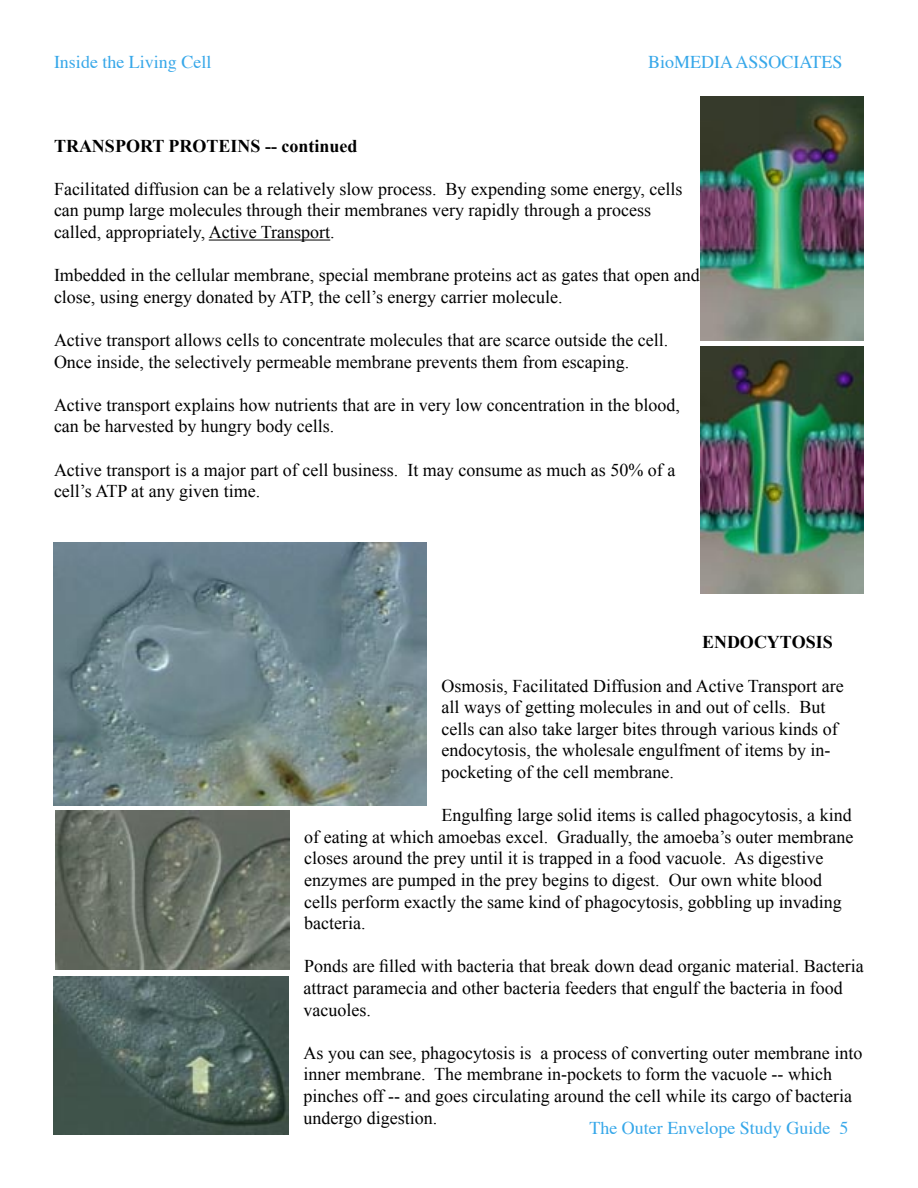
<style>
.page{position:relative;width:918px;height:1188px;background:#fff}
.page>*{position:absolute;margin:0;border:0;box-sizing:border-box;transform-origin:0 0}
.t1{font:18px/21.6px "Times New Roman";color:#000}
.t2{font:18px "Times";color:#36a7e9}
.t3{font:700 18px "Times New Roman";color:#000}
</style>
<div class="page">
<hr style="left:209px;top:240px;width:121px;height:1px;background:#000">
<img style="left:701px;top:96px;width:163px;height:244px">
<img style="left:701px;top:347px;width:163px;height:247px">
<img style="left:54px;top:543px;width:373px;height:262px">
<img style="left:55px;top:810px;width:234px;height:160px">
<img style="left:54px;top:977px;width:235px;height:157px">
<p class="t2" style="left:54px;top:50px;width:159px">Inside the Living Cell</p>
<p class="t2" style="left:648px;top:50px;width:196px">BioMEDIA ASSOCIATES</p>
<p class="t3" style="left:54px;top:135px;width:305px">TRANSPORT PROTEINS -- continued</p>
<p class="t1" style="left:54px;top:178px;width:630px">Facilitated diffusion can be a relatively slow process. By expending some energy, cells can pump large molecules through their membranes very rapidly through a process called, appropriately, Active Transport.</p>
<p class="t1" style="left:54px;top:264px;width:647px">Imbedded in the cellular membrane, special membrane proteins act as gates that open and close, using energy donated by ATP, the cell’s energy carrier molecule.</p>
<p class="t1" style="left:54px;top:329px;width:616px">Active transport allows cells to concentrate molecules that are scarce outside the cell.<br>Once inside, the selectively permeable membrane prevents them from escaping.</p>
<p class="t1" style="left:54px;top:394px;width:627px">Active transport explains how nutrients that are in very low concentration in the blood, can be harvested by hungry body cells.</p>
<p class="t1" style="left:54px;top:459px;width:623px">Active transport is a major part of cell business. It may consume as much as 50% of a cell’s ATP at any given time.</p>
<p class="t3" style="left:702px;top:632px;width:132px">ENDOCYTOSIS</p>
<p class="t1" style="left:442px;top:675px;width:404px">Osmosis, Facilitated Diffusion and Active Transport are all ways of getting molecules in and out of cells. But cells can also take larger bites through various kinds of endocytosis, the wholesale engulfment of items by in&shy;pocketing of the cell membrane.</p>
<p class="t1" style="left:304px;top:804px;width:551px;text-indent:137px">Engulfing large solid items is called phagocytosis, a kind of eating at which amoebas excel. Gradually, the amoeba’s outer membrane closes around the prey until it is trapped in a food vacuole. As digestive enzymes are pumped in the prey begins to digest. Our own white blood cells perform exactly the same kind of phagocytosis, gobbling up invading bacteria.</p>
<p class="t1" style="left:304px;top:955px;width:562px">Ponds are filled with bacteria that break down dead organic material. Bacteria attract paramecia and other bacteria feeders that engulf the bacteria in food vacuoles.</p>
<p class="t1" style="left:304px;top:1042px;width:560px">As you can see, phagocytosis is a process of converting outer membrane into inner membrane. The membrane in-pockets to form the vacuole -- which pinches off -- and goes circulating around the cell while its cargo of bacteria undergo digestion.</p>
<p class="t2" style="left:590px;top:1117px;width:260px">The Outer Envelope Study Guide 5</p>
</div>
